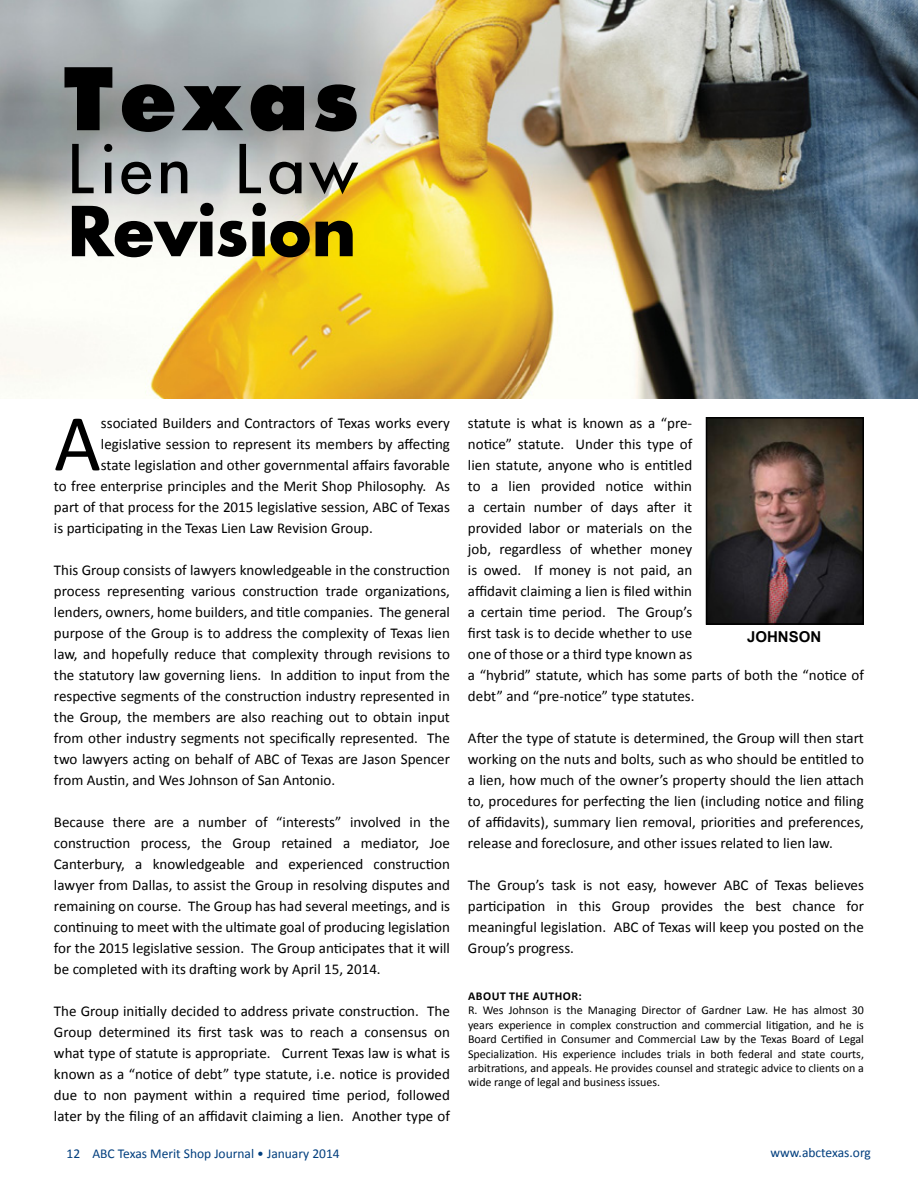
<style>
.page{position:relative;width:918px;height:1188px;background:#fff}
.page>*{position:absolute;margin:0;border:0;box-sizing:border-box;transform-origin:0 0}
.t1{font:800 90px "Intrepid";letter-spacing:.1em;color:#000}
.t2{font:81.15px "Calibri";color:#000}
.t3{font:700 72px "Intrepid";color:#000}
.t4{font:70.5px "Intrepid";letter-spacing:.06em;color:#000}
.t5{font:15px/21px "Calibri";color:#000;text-align:justify}
.t6{font:700 15px "Arial";color:#000}
.t7{font:13.5px "Calibri";color:#003e7e}
.t8{font:12px/14.4px "Calibri";color:#000;text-align:justify}
.t9{font:700 12px "Calibri";letter-spacing:.04em;color:#000}
</style>
<div class="page">
<img style="left:0;top:0;width:918px;height:398px">
<img style="left:709px;top:420px;width:152px;height:202px">
<div style="left:706px;top:417px;width:158px;height:208px;border:2px solid #000"></div>
<h1 class="t1" style="left:65px;top:44px;width:293px">Texas</h1>
<h3 class="t4" style="left:68px;top:129px;width:291px">Lien Law</h3>
<h3 class="t3" style="left:68px;top:187px;width:291px">Revision</h3>
<h2 class="t2" style="left:54px;top:392px;width:48px">A</h2>
<p class="t5" style="left:101px;top:413px;width:351px">ssociated Builders and Contractors of Texas works every</p>
<p class="t5" style="left:101px;top:434px;width:351px">legislative session to represent its members by affecting</p>
<p class="t5" style="left:101px;top:455px;width:351px">state legislation and other governmental affairs favorable</p>
<p class="t5" style="left:54px;top:476px;width:398px">to free enterprise principles and the Merit Shop Philosophy. As</p>
<p class="t5" style="left:54px;top:497px;width:397px">part of that process for the 2015 legislative session, ABC of Texas</p>
<p class="t5" style="left:54px;top:518px;width:320px">is participating in the Texas Lien Law Revision Group.</p>
<p class="t5" style="left:54px;top:560px;width:398px">This Group consists of lawyers knowledgeable in the construction process representing various construction trade organizations, lenders, owners, home builders, and title companies. The general purpose of the Group is to address the complexity of Texas lien law, and hopefully reduce that complexity through revisions to the statutory law governing liens. In addition to input from the respective segments of the construction industry represented in the Group, the members are also reaching out to obtain input from other industry segments not specifically represented. The two lawyers acting on behalf of ABC of Texas are Jason Spencer from Austin, and Wes Johnson of San Antonio.</p>
<p class="t5" style="left:54px;top:812px;width:397px">Because there are a number of “interests” involved in the construction process, the Group retained a mediator, Joe Canterbury, a knowledgeable and experienced construction lawyer from Dallas, to assist the Group in resolving disputes and remaining on course. The Group has had several meetings, and is continuing to meet with the ultimate goal of producing legislation for the 2015 legislative session. The Group anticipates that it will be completed with its drafting work by April 15, 2014.</p>
<p class="t5" style="left:54px;top:1001px;width:397px">The Group initially decided to address private construction. The Group determined its first task was to reach a consensus on what type of statute is appropriate. Current Texas law is what is known as a “notice of debt” type statute, i.e. notice is provided due to non payment within a required time period, followed later by the filing of an affidavit claiming a lien. Another type of</p>
<p class="t5" style="left:468px;top:413px;width:397px;text-align:left">statute is what is known as a “pre-<br>notice” statute. Under this type of<br>lien statute, anyone who is entitled<br>to a lien provided notice within<br>a certain number of days after it<br>provided labor or materials on the<br>job, regardless of whether money<br>is owed. If money is not paid, an<br>affidavit claiming a lien is filed within<br>a certain time period. The Group’s<br>first task is to decide whether to use<br>one of those or a third type known as<br>a “hybrid” statute, which has some parts of both the “notice of debt” and “pre-notice” type statutes.</p>
<p class="t5" style="left:468px;top:728px;width:398px">After the type of statute is determined, the Group will then start working on the nuts and bolts, such as who should be entitled to a lien, how much of the owner’s property should the lien attach to, procedures for perfecting the lien (including notice and filing of affidavits), summary lien removal, priorities and preferences, release and foreclosure, and other issues related to lien law.</p>
<p class="t5" style="left:468px;top:875px;width:397px">The Group’s task is not easy, however ABC of Texas believes participation in this Group provides the best chance for meaningful legislation. ABC of Texas will keep you posted on the Group’s progress.</p>
<p class="t9" style="left:468px;top:988px;width:115px">ABOUT TH E AUTHOR:</p>
<p class="t8" style="left:468px;top:1003px;width:398px">R. Wes Johnson is the Managing Director of Gardner Law. He has almost 30 years experience in complex construction and commercial litigation, and he is Board Certified in Consumer and Commercial Law by the Texas Board of Legal Specialization. His experience includes trials in both federal and state courts, arbitrations, and appeals. He provides counsel and strategic advice to clients on a wide range of legal and business issues.</p>
<p class="t6" style="left:747px;top:627px;width:76px">JOHNSON</p>
<p class="t7" style="left:67px;top:1145px;width:275px">12 ABC Texas Merit Shop Journal • January 2014</p>
<p class="t7" style="left:770px;top:1144px;width:102px">www.abctexas.org</p>
</div>
